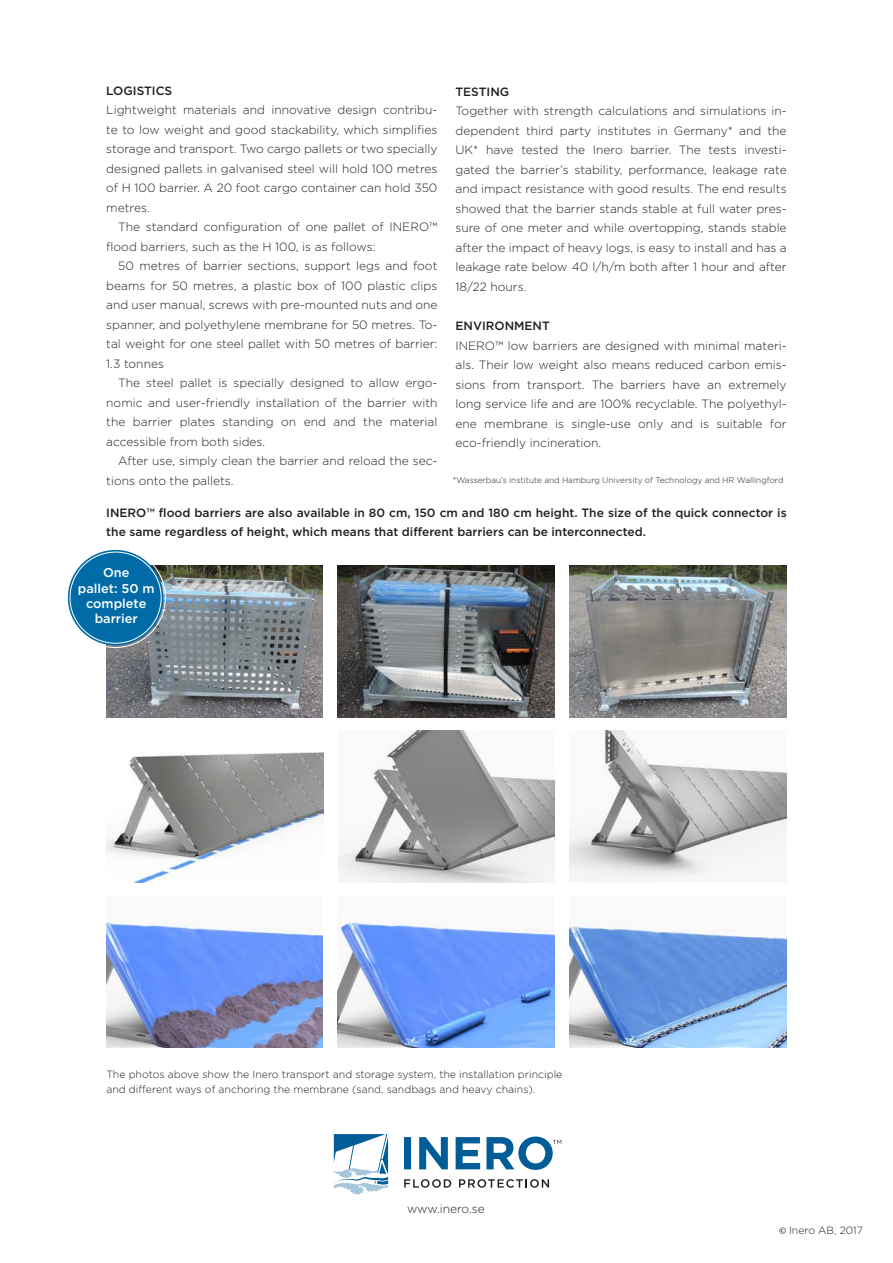
<style>
.page{position:relative;width:893px;height:1263px;background:#fff}
.page>*{position:absolute;margin:0;border:0;box-sizing:border-box;transform-origin:0 0}
.t1{font:500 12.75px/15.3px "Gotham";color:#fff;text-align:center}
.t2{font:300 12px/19.5px "Gotham";color:#231f20;text-align:justify}
.t3{font:500 12px/19.5px "Gotham";color:#231f20}
.t4{font:300 10.5px/15px "Gotham";color:#231f20}
.t5{font:300 8.25px "Gotham";color:#231f20}
.s1{font-family:"Minion Pro";font-weight:400}
</style>
<div class="page">
<svg style="left:333px;top:1134px;width:55px;height:61px"></svg>
<svg style="left:404px;top:1179px;width:47px;height:9px"></svg>
<svg style="left:459px;top:1179px;width:90px;height:9px"></svg>
<svg style="left:404px;top:1136px;width:157px;height:34px"></svg>
<img style="left:338px;top:566px;width:217px;height:151px">
<img style="left:106px;top:566px;width:217px;height:151px">
<img style="left:569px;top:566px;width:217px;height:151px">
<img style="left:337px;top:917px;width:217px;height:130px">
<img style="left:106px;top:917px;width:217px;height:130px">
<img style="left:570px;top:920px;width:217px;height:127px">
<img style="left:338px;top:731px;width:217px;height:151px">
<img style="left:106px;top:752px;width:217px;height:130px">
<img style="left:570px;top:731px;width:217px;height:151px">
<div style="left:68px;top:550px;width:95px;height:95px;background:#006ba7;border-radius:50%"></div>
<p class="t3" style="left:106px;top:81px;width:67px">LOGISTICS</p>
<p class="t2" style="left:106px;top:100px;width:333px">Lightweight materials and innovative design contribu&shy;te to low weight and good stackability, which simplifies storage and transport. Two cargo pallets or two specially designed pallets in galvanised steel will hold 100 metres of H 100 barrier. A 20 foot cargo container can hold 350 metres.</p>
<p class="t2" style="left:106px;top:217px;width:333px;text-indent:12px">The standard configuration of one pallet of INERO™ flood barriers, such as the H 100, is as follows:</p>
<p class="t2" style="left:106px;top:256px;width:333px;text-indent:12px">50 metres of barrier sections, support legs and foot beams for 50 metres, a plastic box of 100 plastic clips and user manual, screws with pre-mounted nuts and one spanner, and polyethylene membrane for 50 metres. To&shy;tal weight for one steel pallet with 50 metres of barrier:<br>1.3 tonnes</p>
<p class="t2" style="left:106px;top:373px;width:333px;text-indent:12px">The steel pallet is specially designed to allow ergo&shy;nomic and user-friendly installation of the barrier with the barrier plates standing on end and the material accessible from both sides.</p>
<p class="t2" style="left:106px;top:451px;width:333px;text-indent:12px">After use, simply clean the barrier and reload the sec&shy;tions onto the pallets.</p>
<p class="t3" style="left:455px;top:82px;width:55px">TESTING</p>
<p class="t2" style="left:455px;top:101px;width:333px">Together with strength calculations and simulations in&shy;dependent third party institutes in Germany* and the UK* have tested the Inero barrier. The tests investi&shy;gated the barrier’s stability, performance, leakage rate and impact resistance with good results. The end results showed that the barrier stands stable at full water pres&shy;sure of one meter and while overtopping, stands stable after the impact of heavy logs, is easy to install and has a leakage rate below 40 l/h/m both after 1 hour and after 18/22 hours.</p>
<p class="t3" style="left:455px;top:316px;width:96px">ENVIRONMENT</p>
<p class="t2" style="left:455px;top:335px;width:333px">INERO™ low barriers are designed with minimal materi&shy;als. Their low weight also means reduced carbon emis&shy;sions from transport. The barriers have an extremely long service life and are 100% recyclable. The polyethyl&shy;ene membrane is single-use only and is suitable for eco-friendly incineration.</p>
<p class="t5" style="left:453px;top:476px;width:332px">*Wasserbau’s institute and Hamburg University of Technology and HR Wallingford</p>
<p class="t3" style="left:106px;top:503px;width:682px">INERO™ flood barriers are also available in 80 cm, 150 cm and 180 cm height. The size of the quick connector is the same regardless of height, which means that different barriers can be interconnected.</p>
<p class="t1" style="left:103px;top:565px;width:28px">One</p>
<p class="t1" style="left:78px;top:580px;width:78px">pallet: 50 m complete</p>
<p class="t1" style="left:95px;top:611px;width:45px">barrier</p>
<p class="t4" style="left:106px;top:1067px;width:458px">The photos above show the Inero transport and storage system, the installation principle and different ways of anchoring the membrane (sand, sandbags and heavy chains).</p>
<p class="t2" style="left:407px;top:1198px;width:79px">www.inero.se</p>
<p class="t4" style="left:779px;top:1222px;width:85px"><span class="s1">©</span> Inero AB, 2017</p>
</div>
